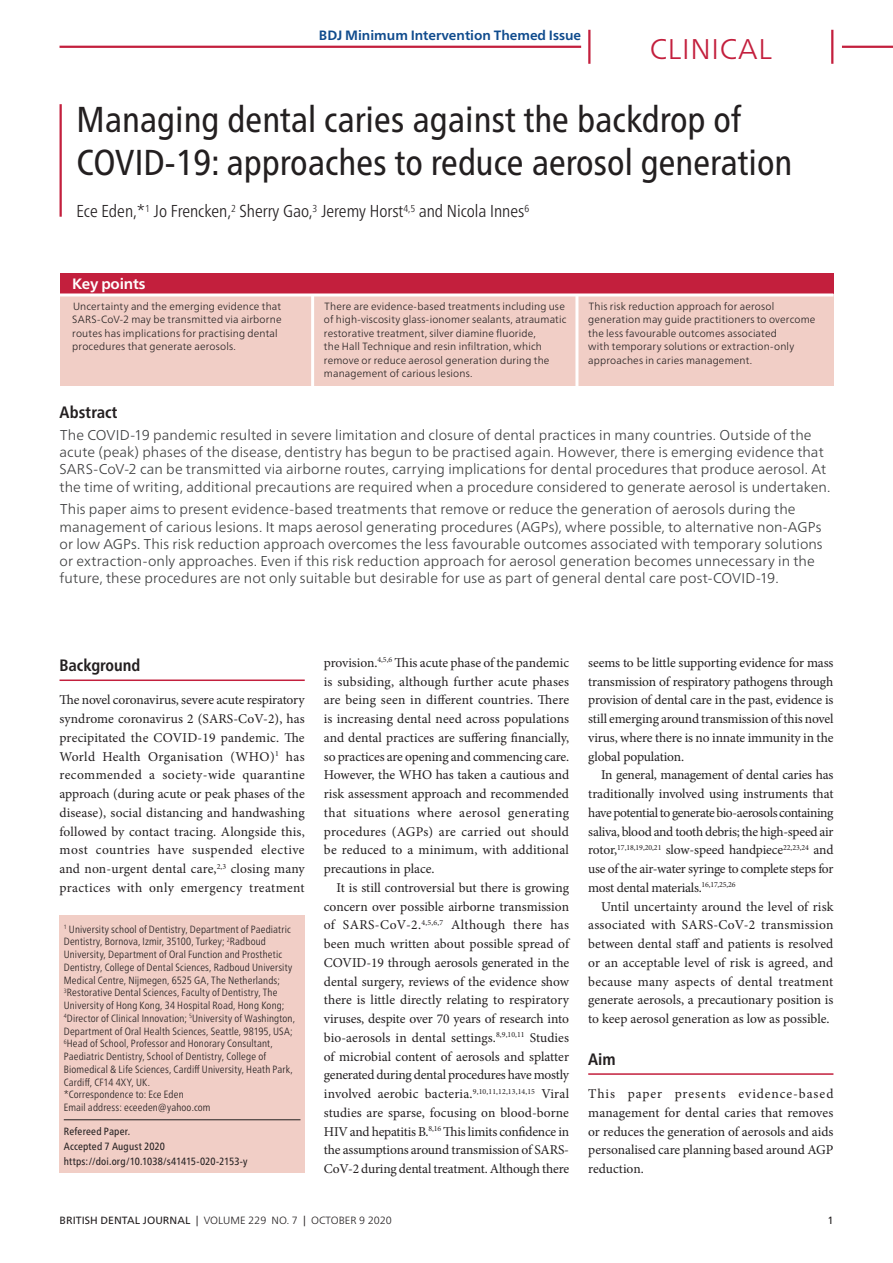
<style>
.page{position:relative;width:893px;height:1263px;background:#fff}
.page>*{position:absolute;margin:0;border:0;box-sizing:border-box;transform-origin:0 0}
.Title_3_Cnd_24pt{font:condensed 36px/43.2px "Frutiger Neue LT Pro";color:#231f20}
.t1{font:300 28.5px "Frutiger Neue LT Pro";letter-spacing:.025em;color:#c31f3d}
.Author_1{font:300 condensed 17.25px "Frutiger Neue LT Pro";color:#231f20}
.SectionHeading_1_MSS{font:700 condensed 16.5px "Frutiger Neue LT Pro";color:#231f20}
.Abstract_Heading_MSS{font:700 condensed 16.5px "Frutiger Neue LT Pro";letter-spacing:.01em;color:#231f20}
.Key_Points_Heading_x{font:700 15px "Frutiger Neue LT Pro";letter-spacing:-.01em;color:#fff}
.t2{font:300 14.25px/17.2px "Frutiger Neue LT Pro";letter-spacing:.005em;color:#3d3e3f}
.Para_9pt_justified{font:13.5px/18.8px "Minion Pro";letter-spacing:-.015em;color:#231f20;text-align:justify}
.Para_9pt_justified_1{font:13.5px/18.8px "Minion Pro";letter-spacing:.005em;color:#231f20;text-align:justify}
.NoXML_MSS_page_tag_t{font:700 13.5px "Frutiger Neue LT Pro";color:#0f4b8d}
.NoXML_Biography_MSS{font:300 condensed 10.5px/12.8px "Frutiger Neue LT Pro";letter-spacing:.015em;color:#231f20}
.t3{font:300 10.5px/13.5px "Frutiger Neue LT Pro";letter-spacing:.015em;color:#231f20}
.NoXML_article_detail{font:condensed 10.5px "Frutiger Neue LT Pro";letter-spacing:.015em;color:#231f20}
.t4{font:10.5px "Frutiger Neue LT Pro";letter-spacing:.005em;color:#231f20}
.s1{font-weight:300}
</style>
<div class="page">
<div style="left:60px;top:273px;width:773px;height:112px;background:#f1cec6"></div>
<hr style="left:60px;top:104px;width:2px;height:113px;background:#c31f3d">
<hr style="left:60px;top:679px;width:245px;height:2px;background:#c31f3d">
<hr style="left:588px;top:1073px;width:245px;height:2px;background:#c31f3d">
<div style="left:60px;top:273px;width:773px;height:20px;background:#c31f3d"></div>
<hr style="left:60px;top:293px;width:773px;height:3px;background:#fff">
<div style="left:60px;top:916px;width:245px;height:257px;background:#f1cec6"></div>
<hr style="left:64px;top:1119px;width:236px;height:1px;background:#231f20">
<hr style="left:311px;top:295px;width:3px;height:94px;background:#fff">
<hr style="left:575px;top:295px;width:3px;height:94px;background:#fff">
<hr style="left:60px;top:46px;width:521px;height:2px;background:#c31f3d">
<hr style="left:842px;top:46px;width:51px;height:2px;background:#c31f3d">
<hr style="left:588px;top:30px;width:2px;height:34px;background:#c31f3d">
<hr style="left:831px;top:30px;width:2px;height:34px;background:#c31f3d">
<p class="NoXML_MSS_page_tag_t" style="left:319px;top:27px;width:264px">BDJ Minimum Intervention Themed Issue</p>
<h2 class="t1" style="left:650px;top:32px;width:124px">CLINICAL</h2>
<p class="Title_3_Cnd_24pt" style="left:77px;top:98px;width:717px">Managing dental caries against the backdrop of<br>COVID-19: approaches to reduce aerosol generation</p>
<p class="Author_1" style="left:77px;top:201px;width:454px">Ece Eden,*<sup>1</sup> Jo Frencken,<sup>2</sup> Sherry Gao,<sup>3</sup> Jeremy Horst<sup>4,5</sup> and Nicola Innes<sup>6</sup></p>
<p class="Key_Points_Heading_x" style="left:72px;top:275px;width:75px">Key points</p>
<p class="t3" style="left:72px;top:300px;width:211px">Uncertainty and the emerging evidence that SARS-CoV-2 may be transmitted via airborne routes has implications for practising dental procedures that generate aerosols.</p>
<p class="t3" style="left:324px;top:300px;width:244px">There are evidence-based treatments including use of high-viscosity glass-ionomer sealants, atraumatic restorative treatment, silver diamine fluoride,<br>the Hall Technique and resin infiltration, which remove or reduce aerosol generation during the management of carious lesions.</p>
<p class="t3" style="left:588px;top:300px;width:229px">This risk reduction approach for aerosol generation may guide practitioners to overcome the less favourable outcomes associated<br>with temporary solutions or extraction-only approaches in caries management.</p>
<p class="Abstract_Heading_MSS" style="left:60px;top:403px;width:59px">Abstract</p>
<p class="t2" style="left:60px;top:426px;width:772px">The COVID-19 pandemic resulted in severe limitation and closure of dental practices in many countries. Outside of the acute (peak) phases of the disease, dentistry has begun to be practised again. However, there is emerging evidence that SARS-CoV-2 can be transmitted via airborne routes, carrying implications for dental procedures that produce aerosol. At the time of writing, additional precautions are required when a procedure considered to generate aerosol is undertaken.</p>
<p class="t2" style="left:60px;top:501px;width:765px">This paper aims to present evidence-based treatments that remove or reduce the generation of aerosols during the management of carious lesions. It maps aerosol generating procedures (AGPs), where possible, to alternative non-AGPs or low AGPs. This risk reduction approach overcomes the less favourable outcomes associated with temporary solutions or extraction-only approaches. Even if this risk reduction approach for aerosol generation becomes unnecessary in the future, these procedures are not only suitable but desirable for use as part of general dental care post-COVID-19.</p>
<p class="SectionHeading_1_MSS" style="left:60px;top:656px;width:82px">Background</p>
<p class="Para_9pt_justified_1" style="left:60px;top:691px;width:247px">The novel coronavirus, severe acute respiratory syndrome coronavirus 2 (SARS-CoV-2), has precipitated the COVID-19 pandemic. The World Health Organisation (WHO)<sup>1</sup> has recommended a society-wide quarantine approach (during acute or peak phases of the disease), social distancing and handwashing followed by contact tracing. Alongside this, most countries have suspended elective and non-urgent dental care,<sup>2,3</sup> closing many practices with only emergency treatment</p>
<p class="NoXML_Biography_MSS" style="left:64px;top:922px;width:233px"><sup>1</sup> University school of Dentistry, Department of Paediatric Dentistry, Bornova, Izmir, 35100, Turkey; <sup>2</sup>Radboud University, Department of Oral Function and Prosthetic Dentistry, College of Dental Sciences, Radboud University Medical Centre, Nijmegen, 6525 GA, The Netherlands; <sup>3</sup>Restorative Dental Sciences, Faculty of Dentistry, The University of Hong Kong, 34 Hospital Road, Hong Kong; <sup>4</sup>Director of Clinical Innovation; <sup>5</sup>University of Washington, Department of Oral Health Sciences, Seattle, 98195, USA; <sup>6</sup>Head of School, Professor and Honorary Consultant, Paediatric Dentistry, School of Dentistry, College of Biomedical &amp; Life Sciences, Cardiff University, Heath Park, Cardiff, CF14 4XY, UK.<br>*Correspondence to: Ece Eden<br>Email address: eceeden@yahoo.com</p>
<p class="NoXML_article_detail" style="left:64px;top:1125px;width:68px">Refereed Paper.</p>
<p class="NoXML_article_detail" style="left:64px;top:1140px;width:103px">Accepted 7 August 2020</p>
<p class="NoXML_article_detail" style="left:64px;top:1155px;width:185px">https://doi.org/10.1038/s41415-020-2153-y</p>
<p class="Para_9pt_justified_1" style="left:324px;top:653px;width:247px">provision.<sup>4,5,6</sup> This acute phase of the pandemic is subsiding, although further acute phases are being seen in different countries. There is increasing dental need across populations and dental practices are suffering financially, so practices are opening and commencing care.<br>However, the WHO has taken a cautious and risk assessment approach and recommended that situations where aerosol generating procedures (AGPs) are carried out should be reduced to a minimum, with additional precautions in place.</p>
<p class="Para_9pt_justified" style="left:324px;top:878px;width:247px;text-indent:13px">It is still controversial but there is growing concern over possible airborne transmission of SARS-CoV-2.<sup>4,5,6,7</sup> Although there has been much written about possible spread of COVID-19 through aerosols generated in the dental surgery, reviews of the evidence show there is little directly relating to respiratory viruses, despite over 70 years of research into bio-aerosols in dental settings.<sup>8,9,10,11</sup> Studies of microbial content of aerosols and splatter generated during dental procedures have mostly involved aerobic bacteria.<sup>9,10,11,12,13,14,15</sup> Viral studies are sparse, focusing on blood-borne HIV and hepatitis B.<sup>8,16</sup> This limits confidence in the assumptions around transmission of SARS-CoV-2 during dental treatment. Although there</p>
<p class="Para_9pt_justified" style="left:588px;top:653px;width:247px">seems to be little supporting evidence for mass transmission of respiratory pathogens through provision of dental care in the past, evidence is still emerging around transmission of this novel virus, where there is no innate immunity in the global population.</p>
<p class="Para_9pt_justified" style="left:588px;top:766px;width:247px;text-indent:13px">In general, management of dental caries has traditionally involved using instruments that have potential to generate bio-aerosols containing saliva, blood and tooth debris; the high-speed air rotor,<sup>17,18,19,20,21</sup> slow-speed handpiece<sup>22,23,24</sup> and use of the air-water syringe to complete steps for most dental materials.<sup>16,17,25,26</sup></p>
<p class="Para_9pt_justified" style="left:588px;top:897px;width:247px;text-indent:13px">Until uncertainty around the level of risk associated with SARS-CoV-2 transmission between dental staff and patients is resolved or an acceptable level of risk is agreed, and because many aspects of dental treatment generate aerosols, a precautionary position is to keep aerosol generation as low as possible.</p>
<p class="SectionHeading_1_MSS" style="left:588px;top:1049px;width:29px">Aim</p>
<p class="Para_9pt_justified_1" style="left:588px;top:1084px;width:247px">This paper presents evidence-based management for dental caries that removes or reduces the generation of aerosols and aids personalised care planning based around AGP reduction.</p>
<p class="t4" style="left:60px;top:1214px;width:267px">BRITISH DENTAL JOURNAL | <span class="s1">VOLUME 229 NO. 7</span> | <span class="s1">Octo</span></p>
<p class="t3" style="left:339px;top:1214px;width:55px">ber 9 2020</p>
<p class="t4" style="left:827px;top:1214px;width:8px">1</p>
</div>
